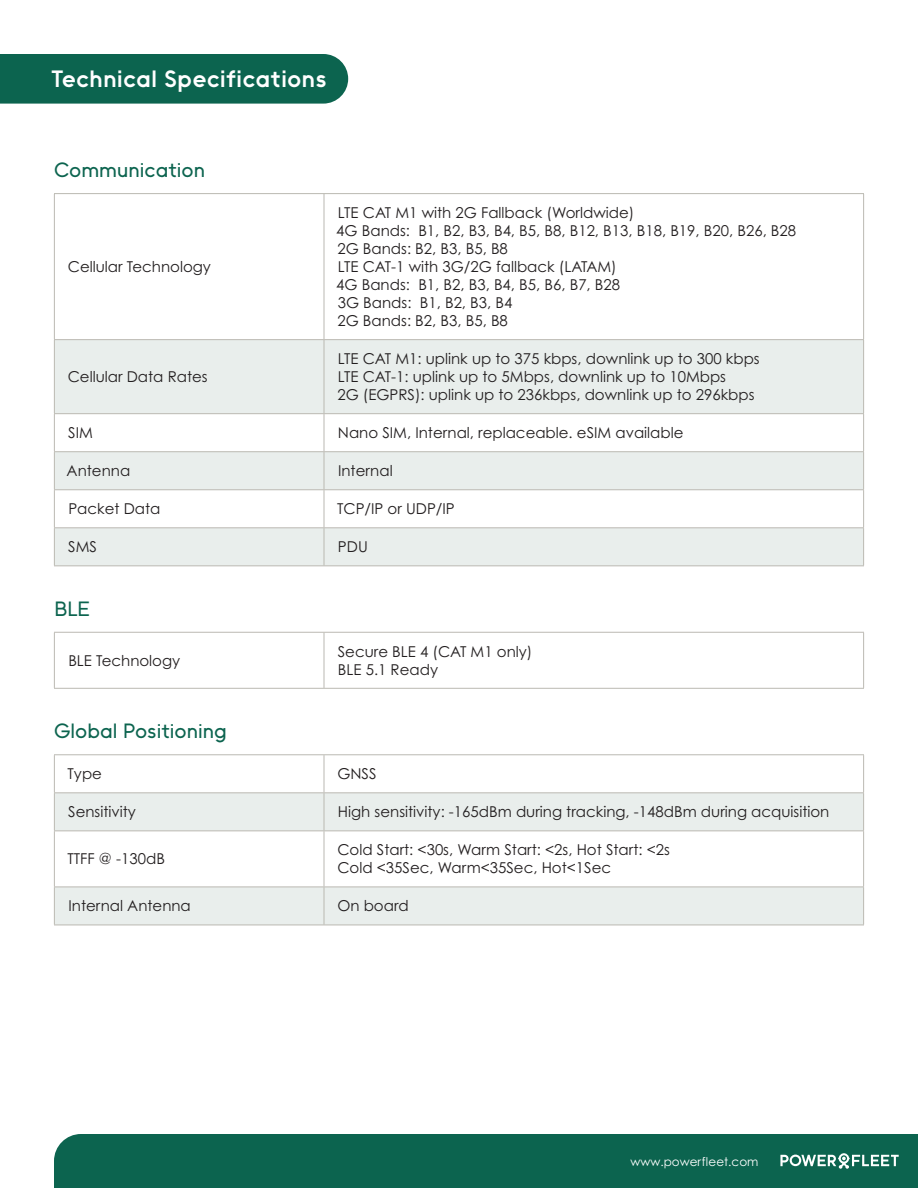
<style>
.page{position:relative;width:918px;height:1188px;background:#fff}
.page>*{position:absolute;margin:0;border:0;box-sizing:border-box;transform-origin:0 0}
.t1{font:700 24px "II Vorkurs";color:#fff}
.t2{font:500 21px "II Vorkurs";color:#0c644f}
.t3{font:15px/18px "Century Gothic Pro";color:#231f20}
.t4{font:12px "Century Gothic Pro";color:#fff}
</style>
<div class="page">
<div style="left:0;top:54px;width:348px;height:50px;background:#0c644f"></div>
<svg style="left:55px;top:340px;width:808px;height:225px;fill:#e9eeec"></svg>
<hr style="left:54px;top:193px;width:270px;height:1px;background:#bbb9b2">
<hr style="left:54px;top:194px;width:1px;height:145px;background:#bbb9b2">
<hr style="left:324px;top:193px;width:540px;height:1px;background:#bbb9b2">
<hr style="left:324px;top:194px;width:1px;height:145px;background:#bbb9b2">
<hr style="left:863px;top:194px;width:1px;height:145px;background:#bbb9b2">
<hr style="left:54px;top:339px;width:270px;height:1px;background:#bbb9b2">
<hr style="left:54px;top:340px;width:1px;height:73px;background:#bbb9b2">
<hr style="left:324px;top:339px;width:540px;height:1px;background:#bbb9b2">
<hr style="left:324px;top:340px;width:1px;height:73px;background:#bbb9b2">
<hr style="left:863px;top:340px;width:1px;height:73px;background:#bbb9b2">
<hr style="left:54px;top:413px;width:270px;height:1px;background:#bbb9b2">
<hr style="left:54px;top:414px;width:1px;height:37px;background:#bbb9b2">
<hr style="left:324px;top:413px;width:540px;height:1px;background:#bbb9b2">
<hr style="left:324px;top:414px;width:1px;height:37px;background:#bbb9b2">
<hr style="left:863px;top:414px;width:1px;height:37px;background:#bbb9b2">
<hr style="left:54px;top:451px;width:270px;height:1px;background:#bbb9b2">
<hr style="left:54px;top:452px;width:1px;height:37px;background:#bbb9b2">
<hr style="left:324px;top:451px;width:540px;height:1px;background:#bbb9b2">
<hr style="left:324px;top:452px;width:1px;height:37px;background:#bbb9b2">
<hr style="left:863px;top:452px;width:1px;height:37px;background:#bbb9b2">
<hr style="left:54px;top:489px;width:270px;height:1px;background:#bbb9b2">
<hr style="left:54px;top:490px;width:1px;height:37px;background:#bbb9b2">
<hr style="left:324px;top:489px;width:540px;height:1px;background:#bbb9b2">
<hr style="left:324px;top:490px;width:1px;height:37px;background:#bbb9b2">
<hr style="left:863px;top:490px;width:1px;height:37px;background:#bbb9b2">
<hr style="left:54px;top:527px;width:270px;height:1px;background:#bbb9b2">
<hr style="left:54px;top:528px;width:1px;height:37px;background:#bbb9b2">
<hr style="left:324px;top:527px;width:540px;height:1px;background:#bbb9b2">
<hr style="left:324px;top:528px;width:1px;height:37px;background:#bbb9b2">
<hr style="left:863px;top:528px;width:1px;height:37px;background:#bbb9b2">
<hr style="left:54px;top:565px;width:270px;height:1px;background:#bbb9b2">
<hr style="left:324px;top:565px;width:540px;height:1px;background:#bbb9b2">
<svg style="left:55px;top:633px;width:808px;height:55px"></svg>
<hr style="left:54px;top:632px;width:270px;height:1px;background:#bbb9b2">
<hr style="left:54px;top:633px;width:1px;height:55px;background:#bbb9b2">
<hr style="left:324px;top:632px;width:540px;height:1px;background:#bbb9b2">
<hr style="left:324px;top:633px;width:1px;height:55px;background:#bbb9b2">
<hr style="left:863px;top:633px;width:1px;height:55px;background:#bbb9b2">
<hr style="left:54px;top:688px;width:270px;height:1px;background:#bbb9b2">
<hr style="left:324px;top:688px;width:540px;height:1px;background:#bbb9b2">
<svg style="left:55px;top:755px;width:808px;height:37px"></svg>
<svg style="left:55px;top:793px;width:808px;height:132px;fill:#e9eeec"></svg>
<hr style="left:54px;top:754px;width:270px;height:1px;background:#bbb9b2">
<hr style="left:54px;top:755px;width:1px;height:37px;background:#bbb9b2">
<hr style="left:324px;top:754px;width:540px;height:1px;background:#bbb9b2">
<hr style="left:324px;top:755px;width:1px;height:37px;background:#bbb9b2">
<hr style="left:863px;top:755px;width:1px;height:37px;background:#bbb9b2">
<hr style="left:54px;top:792px;width:270px;height:1px;background:#bbb9b2">
<hr style="left:54px;top:793px;width:1px;height:37px;background:#bbb9b2">
<hr style="left:324px;top:792px;width:540px;height:1px;background:#bbb9b2">
<hr style="left:324px;top:793px;width:1px;height:37px;background:#bbb9b2">
<hr style="left:863px;top:793px;width:1px;height:37px;background:#bbb9b2">
<hr style="left:54px;top:830px;width:270px;height:1px;background:#bbb9b2">
<hr style="left:54px;top:831px;width:1px;height:56px;background:#bbb9b2">
<hr style="left:324px;top:830px;width:540px;height:1px;background:#bbb9b2">
<hr style="left:324px;top:831px;width:1px;height:56px;background:#bbb9b2">
<hr style="left:863px;top:831px;width:1px;height:56px;background:#bbb9b2">
<hr style="left:54px;top:887px;width:270px;height:1px;background:#bbb9b2">
<hr style="left:54px;top:887px;width:1px;height:38px;background:#bbb9b2">
<hr style="left:324px;top:887px;width:540px;height:1px;background:#bbb9b2">
<hr style="left:324px;top:887px;width:1px;height:38px;background:#bbb9b2">
<hr style="left:863px;top:887px;width:1px;height:38px;background:#bbb9b2">
<hr style="left:54px;top:925px;width:270px;height:1px;background:#bbb9b2">
<hr style="left:324px;top:925px;width:540px;height:1px;background:#bbb9b2">
<div style="left:54px;top:1134px;width:864px;height:54px;background:#0c644f"></div>
<svg style="left:780px;top:1153px;width:119px;height:16px"></svg>
<h1 class="t1" style="left:52px;top:65px;width:277px">Technical Specifications</h1>
<h2 class="t2" style="left:54px;top:158px;width:153px">Communication</h2>
<p class="t3" style="left:68px;top:258px;width:145px">Cellular Technology</p>
<p class="t3" style="left:68px;top:368px;width:141px">Cellular Data Rates</p>
<p class="t3" style="left:336px;top:204px;width:461px">LTE CAT M1 with 2G Fallback (Worldwide)<br>4G Bands: B1, B2, B3, B4, B5, B8, B12, B13, B18, B19, B20, B26, B28<br>2G Bands: B2, B3, B5, B8<br>LTE CAT-1 with 3G/2G fallback (LATAM)<br>4G Bands: B1, B2, B3, B4, B5, B6, B7, B28<br>3G Bands: B1, B2, B3, B4<br>2G Bands: B2, B3, B5, B8</p>
<p class="t3" style="left:337px;top:350px;width:424px">LTE CAT M1: uplink up to 375 kbps, downlink up to 300 kbps<br>LTE CAT-1: uplink up to 5Mbps, downlink up to 10Mbps<br>2G (EGPRS): uplink up to 236kbps, downlink up to 296kbps</p>
<p class="t3" style="left:68px;top:424px;width:26px">SIM</p>
<p class="t3" style="left:338px;top:424px;width:347px">Nano SIM, Internal, replaceable. eSIM available</p>
<p class="t3" style="left:67px;top:462px;width:65px">Antenna</p>
<p class="t3" style="left:338px;top:462px;width:56px">Internal</p>
<p class="t3" style="left:68px;top:500px;width:94px">Packet Data</p>
<p class="t3" style="left:337px;top:500px;width:119px">TCP/IP or UDP/IP</p>
<p class="t3" style="left:68px;top:538px;width:30px">SMS</p>
<p class="t3" style="left:338px;top:538px;width:31px">PDU</p>
<h2 class="t2" style="left:54px;top:596px;width:37px">BLE</h2>
<p class="t3" style="left:68px;top:651px;width:113px">BLE Technology</p>
<p class="t3" style="left:338px;top:642px;width:196px">Secure BLE 4 (CAT M1 only)<br>BLE 5.1 Ready</p>
<h2 class="t2" style="left:54px;top:719px;width:174px">Global Positioning</h2>
<p class="t3" style="left:68px;top:765px;width:36px">Type</p>
<p class="t3" style="left:337px;top:765px;width:41px">GNSS</p>
<p class="t3" style="left:68px;top:803px;width:69px">Sensitivity</p>
<p class="t3" style="left:338px;top:803px;width:493px">High sensitivity: -165dBm during tracking, -148dBm during acquisition</p>
<p class="t3" style="left:68px;top:850px;width:99px">TTFF @ -130dB</p>
<p class="t3" style="left:337px;top:841px;width:334px">Cold Start: &lt;30s, Warm Start: &lt;2s, Hot Start: &lt;2s<br>Cold &lt;35Sec, Warm&lt;35Sec, Hot&lt;1Sec</p>
<p class="t3" style="left:69px;top:897px;width:124px">Internal Antenna</p>
<p class="t3" style="left:337px;top:897px;width:73px">On board</p>
<p class="t4" style="left:631px;top:1155px;width:130px">www.powerfleet.com</p>
</div>
